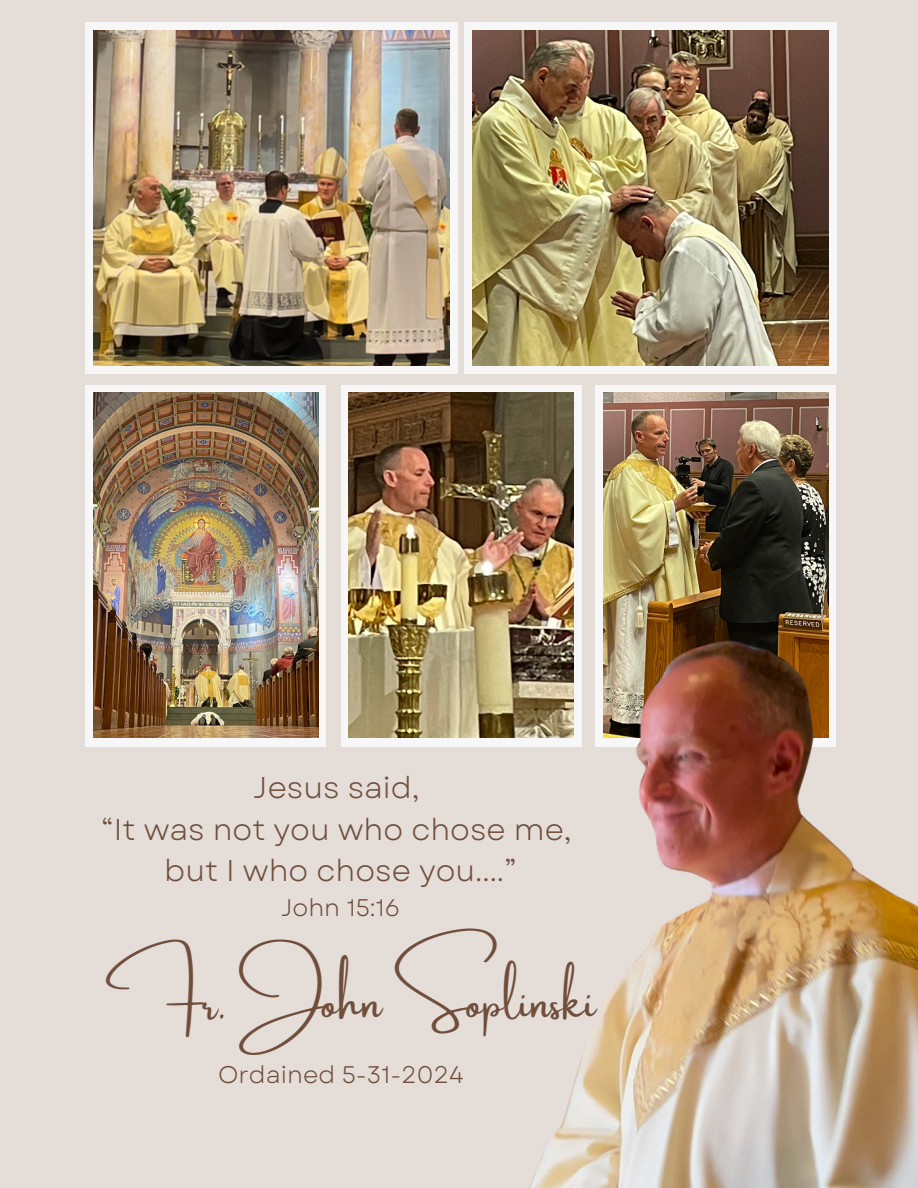
<style>
.page{position:relative;width:918px;height:1188px;background:#e4ddd8}
.page>*{position:absolute;margin:0;border:0;box-sizing:border-box;transform-origin:0 0}
.t1{font:46.5px "Amsterdam One";color:#704e3b}
.t2{font:30px/41.7px "Garet";color:#704e3b;text-align:center}
.t3{font:24px "Garet";color:#704e3b}
</style>
<div class="page">
<div style="left:85px;top:23px;width:373px;height:351px;background:#f8f7f7"></div>
<img style="left:94px;top:31px;width:355px;height:335px">
<div style="left:85px;top:385px;width:241px;height:361px;background:#f8f7f7"></div>
<img style="left:94px;top:392px;width:225px;height:345px">
<div style="left:341px;top:385px;width:240px;height:361px;background:#f8f7f7"></div>
<img style="left:349px;top:392px;width:225px;height:345px">
<div style="left:596px;top:385px;width:240px;height:361px;background:#f8f7f7"></div>
<img style="left:604px;top:392px;width:225px;height:246px">
<div style="left:464px;top:23px;width:373px;height:351px;background:#f8f7f7"></div>
<img style="left:473px;top:31px;width:355px;height:335px">
<img style="left:431px;top:638px;width:487px;height:550px">
<p class="t2" style="left:101px;top:768px;width:472px">Jesus said,<br>“It was not you who chose me, but I who chose you....”</p>
<p class="t3" style="left:281px;top:893px;width:120px">John 15:16</p>
<h1 class="t1" style="left:105px;top:977px;width:493px">Fr. John Soplinski</h1>
<p class="t3" style="left:218px;top:1059px;width:247px">Ordained 5-31-2024</p>
</div>
